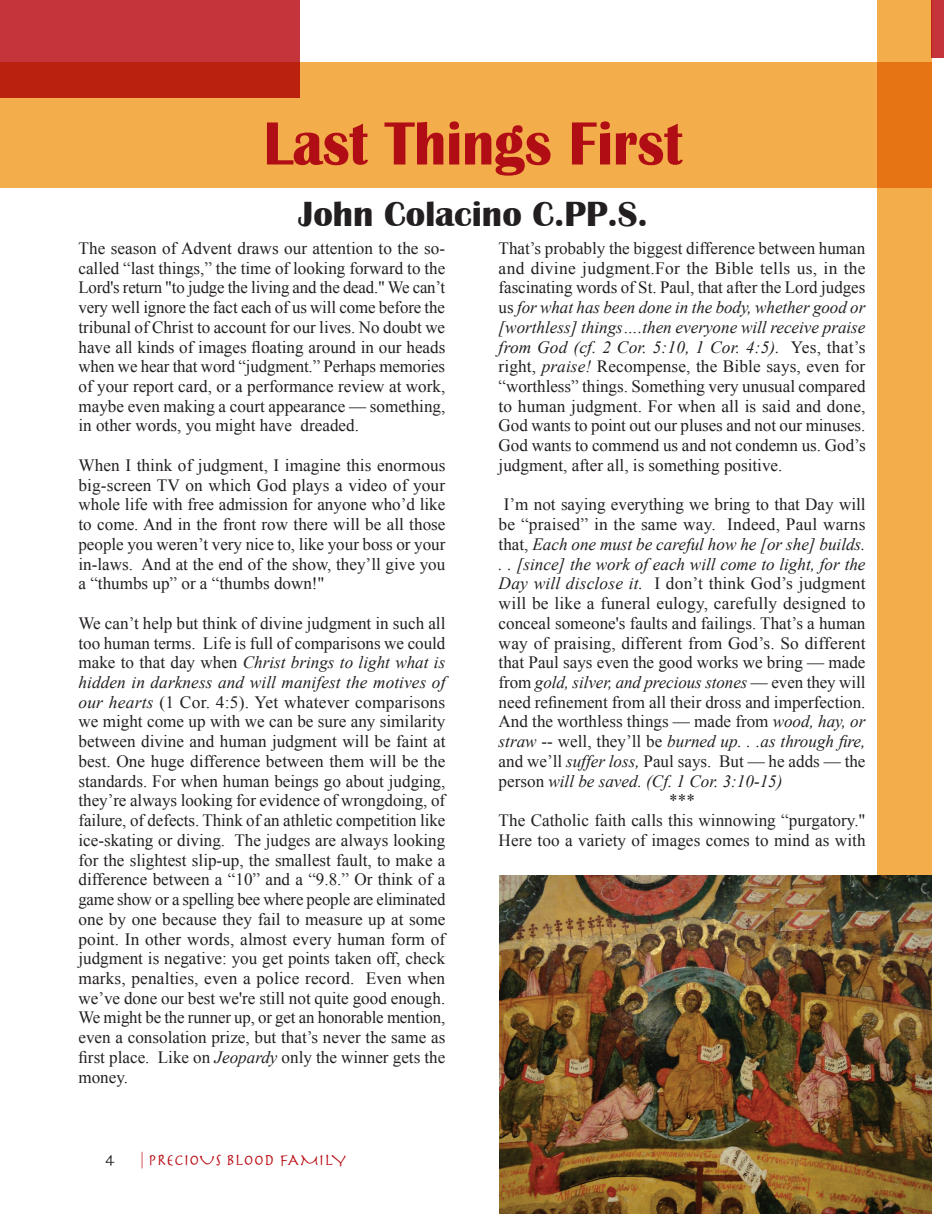
<style>
.page{position:relative;width:944px;height:1214px;background:#fff}
.page>*{position:absolute;margin:0;border:0;box-sizing:border-box;transform-origin:0 0}
.Title_14pt_Black__Centered{font:700 63px "Britannic";color:#b00d15;scale:.9 1}
.Title_14pt_Black__Centered-2{font:700 36px "Britannic";color:#231f20}
.Subheadline___left_aligned{font:17.25px/19.6px "Times New Roman";color:#231f20;text-align:justify}
.MASTER_PAGE___Magazine_Title_left_aligne{font:16.5px "Herculanum";color:#bb1018}
.MASTER_PAGE___Page_Number_right_aligned{font:16.5px "Herculanum";color:#231f20}
.s1{font-style:italic}
</style>
<div class="page">
<div style="left:0;top:0;width:300px;height:98px;background:#c5343b"></div>
<svg style="left:0;top:63px;width:877px;height:125px;fill:#f3ad4b"></svg>
<svg style="left:877px;top:0;width:54px;height:875px;fill:#f3ad4b"></svg>
<div style="left:931px;top:0;width:13px;height:57px;background:#c5343b"></div>
<img style="left:499px;top:875px;width:432px;height:339px">
<p class="Title_14pt_Black__Centered" style="left:264px;top:108px;width:467px">Last Things First</p>
<p class="Title_14pt_Black__Centered-2" style="left:298px;top:194px;width:351px">John Colacino C.PP.S.</p>
<p class="Subheadline___left_aligned" style="left:78px;top:238px;width:368px">The season of Advent draws our attention to the so&shy;called “last things,” the time of looking forward to the Lord's return "to judge the living and the dead." We can’t very well ignore the fact each of us will come before the tribunal of Christ to account for our lives. No doubt we have all kinds of images floating around in our heads when we hear that word “judgment.” Perhaps memories of your report card, or a performance review at work, maybe even making a court appearance — something, in other words, you might have dreaded.</p>
<p class="Subheadline___left_aligned" style="left:78px;top:455px;width:368px">When I think of judgment, I imagine this enormous big-screen TV on which God plays a video of your whole life with free admission for anyone who’d like to come. And in the front row there will be all those people you weren’t very nice to, like your boss or your in-laws. And at the end of the show, they’ll give you a “thumbs up” or a “thumbs down!"</p>
<p class="Subheadline___left_aligned" style="left:78px;top:613px;width:368px">We can’t help but think of divine judgment in such all too human terms. Life is full of comparisons we could make to that day when <span class="s1">Christ brings to light what is hidden in darkness and will manifest the motives of our hearts</span> (1 Cor. 4:5). Yet whatever comparisons we might come up with we can be sure any similarity between divine and human judgment will be faint at best. One huge difference between them will be the standards. For when human beings go about judging, they’re always looking for evidence of wrongdoing, of failure, of defects. Think of an athletic competition like ice-skating or diving. The judges are always looking for the slightest slip-up, the smallest fault, to make a difference between a “10” and a “9.8.” Or think of a game show or a spelling bee where people are eliminated one by one because they fail to measure up at some point. In other words, almost every human form of judgment is negative: you get points taken off, check marks, penalties, even a police record. Even when we’ve done our best we're still not quite good enough.<br>We might be the runner up, or get an honorable mention, even a consolation prize, but that’s never the same as first place. Like on <span class="s1">Jeopardy</span> only the winner gets the money.</p>
<p class="MASTER_PAGE___Page_Number_right_aligned" style="left:105px;top:1149px;width:11px">4</p>
<p class="MASTER_PAGE___Magazine_Title_left_aligne" style="left:140px;top:1149px;width:207px">| PRECIOUS BLOOD FAMILY</p>
<p class="Subheadline___left_aligned" style="left:498px;top:238px;width:368px">That’s probably the biggest difference between human and divine judgment.For the Bible tells us, in the fascinating words of St. Paul, that after the Lord judges us <span class="s1">for what has been done in the body, whether good or [worthless] things….then everyone will receive praise from God (cf. 2 Cor. 5:10, 1 Cor. 4:5).</span> Yes, that’s right, <span class="s1">praise!</span> Recompense, the Bible says, even for “worthless” things. Something very unusual compared to human judgment. For when all is said and done, God wants to point out our pluses and not our minuses.<br>God wants to commend us and not condemn us. God’s judgment, after all, is something positive.</p>
<p class="Subheadline___left_aligned" style="left:498px;top:494px;width:368px;text-indent:5px">I’m not saying everything we bring to that Day will be “praised” in the same way. Indeed, Paul warns that, <span class="s1">Each one must be careful how he [or she] builds. . . [since] the work of each will come to light, for the Day will disclose it.</span> I don’t think God’s judgment will be like a funeral eulogy, carefully designed to conceal someone's faults and failings. That’s a human way of praising, different from God’s. So different that Paul says even the good works we bring — made from <span class="s1">gold, silver, and precious stones</span> — even they will need refinement from all their dross and imperfection.<br>And the worthless things — made from <span class="s1">wood, hay, or straw</span> -- well, they’ll be <span class="s1">burned up. . .as through fire, </span>and we’ll <span class="s1">suffer loss,</span> Paul says. But — he adds — the person <span class="s1">will be saved. (Cf. 1 Cor. 3:10-15)</span></p>
<p class="Subheadline___left_aligned" style="left:669px;top:790px;width:27px">***</p>
<p class="Subheadline___left_aligned" style="left:498px;top:810px;width:368px">The Catholic faith calls this winnowing “purgatory."<br>Here too a variety of images comes to mind as with</p>
</div>
